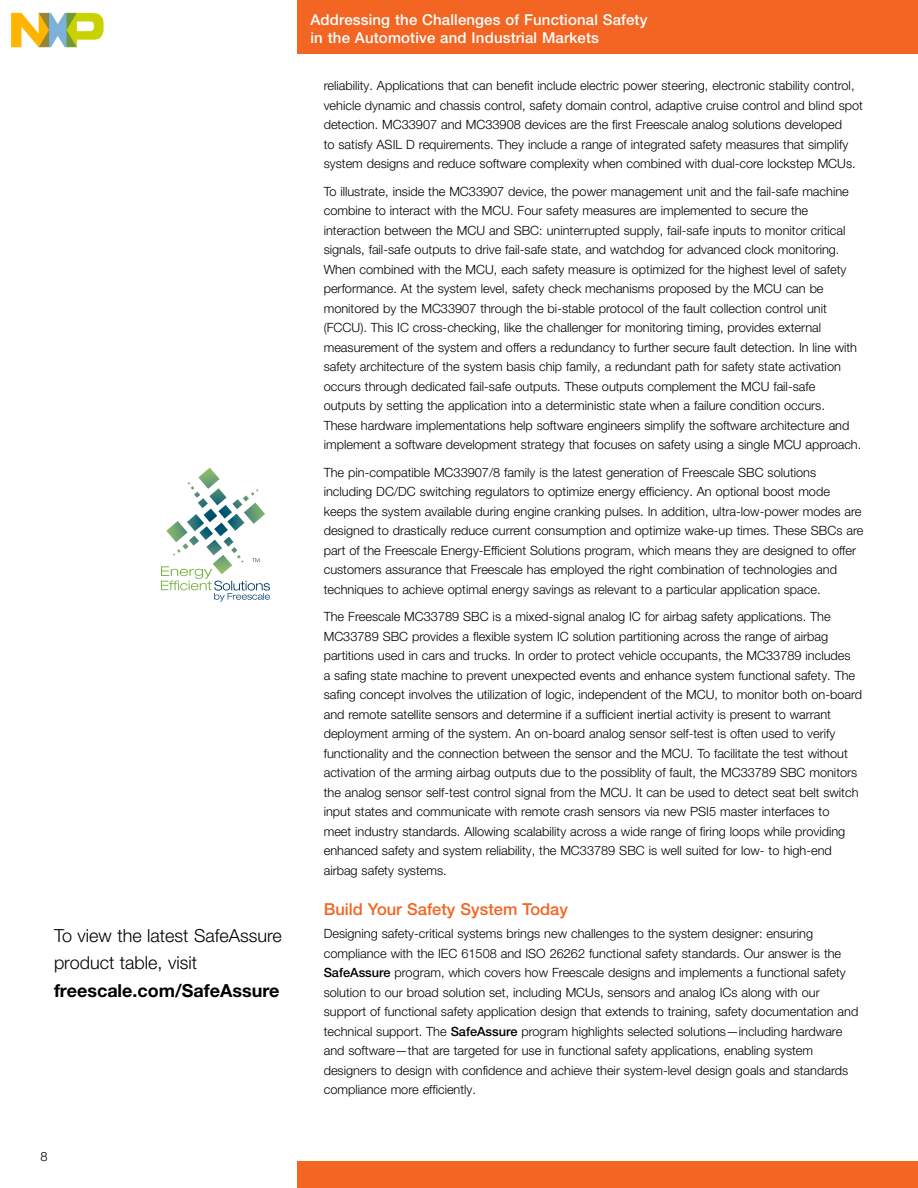
<style>
.page{position:relative;width:918px;height:1188px;background:#fff}
.page>*{position:absolute;margin:0;border:0;box-sizing:border-box;transform-origin:0 0}
.t1{font:300 18px/27.6px "Helvetica Neue LT Pro";color:#000}
.t2{font:700 18px "Helvetica Neue LT Pro";color:#000}
.t3{font:500 16.5px "Helvetica Neue LT Pro";color:#f26522}
.t4{font:500 15px/18px "Helvetica Neue LT Pro";letter-spacing:.01em;color:#fff}
.t5{font:300 12.75px/19.5px "Helvetica Neue LT Pro";color:#000}
.s1{font-weight:500}
</style>
<div class="page">
<div style="left:297px;top:0;width:621px;height:54px;background:#f26522"></div>
<div style="left:297px;top:1161px;width:621px;height:27px;background:#f26522"></div>
<svg style="left:161px;top:468px;width:109px;height:134px"></svg>
<img style="left:11px;top:12px;width:93px;height:36px">
<h1 class="t1" style="left:54px;top:921px;width:229px">To view the latest SafeAssure product table, visit</h1>
<h1 class="t2" style="left:54px;top:979px;width:227px">freescale.com/SafeAssure</h1>
<p class="t5" style="left:40px;top:1146px;width:9px">8</p>
<p class="t4" style="left:310px;top:11px;width:339px">Addressing the Challenges of Functional Safety in the Automotive and Industrial Markets</p>
<p class="t5" style="left:324px;top:76px;width:541px">reliability. Applications that can benefit include electric power steering, electronic stability control, vehicle dynamic and chassis control, safety domain control, adaptive cruise control and blind spot detection. MC33907 and MC33908 devices are the first Freescale analog solutions developed<br>to satisfy ASIL D requirements. They include a range of integrated safety measures that simplify system designs and reduce software complexity when combined with dual-core lockstep MCUs.</p>
<p class="t5" style="left:324px;top:181px;width:539px">To illustrate, inside the MC33907 device, the power management unit and the fail-safe machine combine to interact with the MCU. Four safety measures are implemented to secure the interaction between the MCU and SBC: uninterrupted supply, fail-safe inputs to monitor critical signals, fail-safe outputs to drive fail-safe state, and watchdog for advanced clock monitoring.<br>When combined with the MCU, each safety measure is optimized for the highest level of safety performance. At the system level, safety check mechanisms proposed by the MCU can be monitored by the MC33907 through the bi-stable protocol of the fault collection control unit (FCCU). This IC cross-checking, like the challenger for monitoring timing, provides external measurement of the system and offers a redundancy to further secure fault detection. In line with safety architecture of the system basis chip family, a redundant path for safety state activation occurs through dedicated fail-safe outputs. These outputs complement the MCU fail-safe<br>outputs by setting the application into a deterministic state when a failure condition occurs.<br>These hardware implementations help software engineers simplify the software architecture and implement a software development strategy that focuses on safety using a single MCU approach.</p>
<p class="t5" style="left:324px;top:462px;width:541px">The pin-compatible MC33907/8 family is the latest generation of Freescale SBC solutions including DC/DC switching regulators to optimize energy efficiency. An optional boost mode keeps the system available during engine cranking pulses. In addition, ultra-low-power modes are designed to drastically reduce current consumption and optimize wake-up times. These SBCs are part of the Freescale Energy-Efficient Solutions program, which means they are designed to offer customers assurance that Freescale has employed the right combination of technologies and techniques to achieve optimal energy savings as relevant to a particular application space.</p>
<p class="t5" style="left:324px;top:607px;width:540px">The Freescale MC33789 SBC is a mixed-signal analog IC for airbag safety applications. The MC33789 SBC provides a flexible system IC solution partitioning across the range of airbag partitions used in cars and trucks. In order to protect vehicle occupants, the MC33789 includes<br>a safing state machine to prevent unexpected events and enhance system functional safety. The safing concept involves the utilization of logic, independent of the MCU, to monitor both on-board and remote satellite sensors and determine if a sufficient inertial activity is present to warrant deployment arming of the system. An on-board analog sensor self-test is often used to verify functionality and the connection between the sensor and the MCU. To facilitate the test without activation of the arming airbag outputs due to the possiblity of fault, the MC33789 SBC monitors the analog sensor self-test control signal from the MCU. It can be used to detect seat belt switch input states and communicate with remote crash sensors via new PSI5 master interfaces to<br>meet industry standards. Allowing scalability across a wide range of firing loops while providing enhanced safety and system reliability, the MC33789 SBC is well suited for low- to high-end airbag safety systems.</p>
<p class="t3" style="left:324px;top:899px;width:246px">Build Your Safety System Today</p>
<p class="t5" style="left:324px;top:924px;width:536px">Designing safety-critical systems brings new challenges to the system designer: ensuring compliance with the IEC 61508 and ISO 26262 functional safety standards. Our answer is the <span class="s1">SafeAssure</span> program, which covers how Freescale designs and implements a functional safety solution to our broad solution set, including MCUs, sensors and analog ICs along with our support of functional safety application design that extends to training, safety documentation and technical support. The <span class="s1">SafeAssure</span> program highlights selected solutions—including hardware and software—that are targeted for use in functional safety applications, enabling system designers to design with confidence and achieve their system-level design goals and standards compliance more efficiently.</p>
</div>
